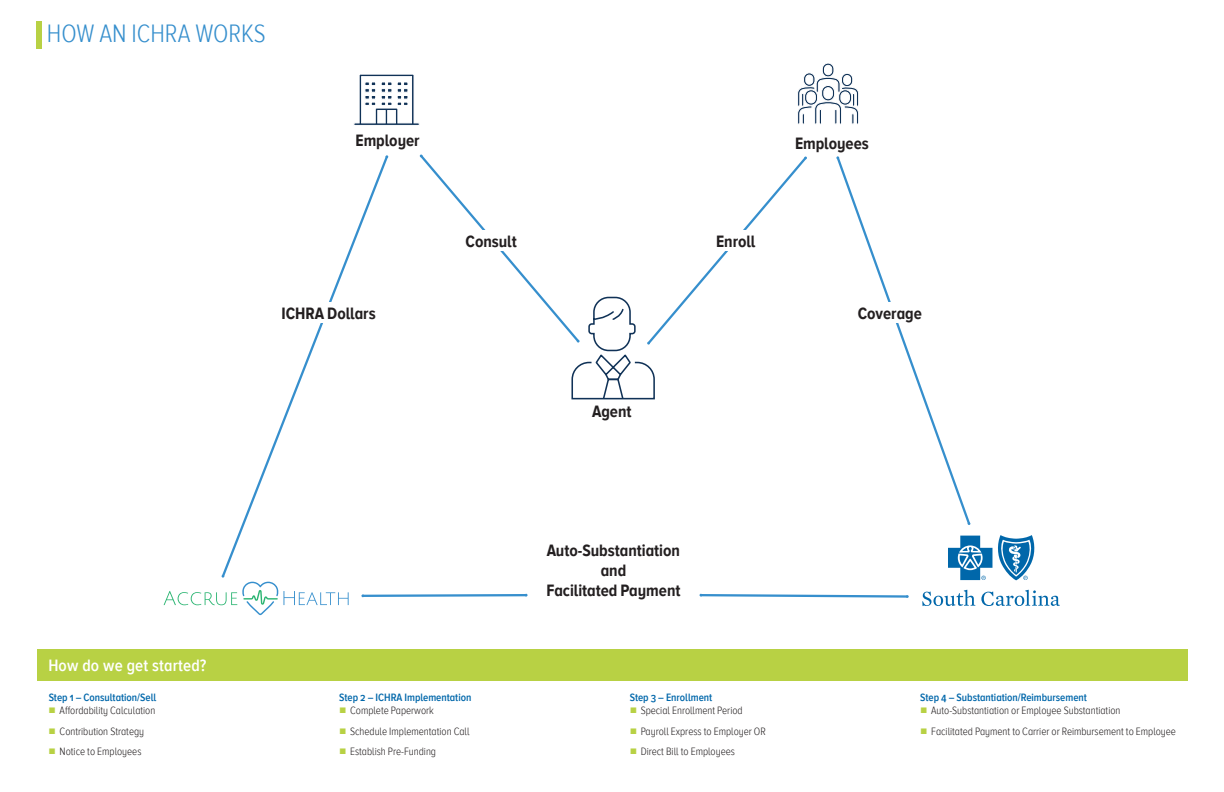
<style>
.page{position:relative;width:1224px;height:792px;background:#fff}
.page>*{position:absolute;margin:0;border:0;box-sizing:border-box;transform-origin:0 0}
.t1{font:300 26px "Proxima Nova A Cond";color:#368fcd}
.t2{font:700 17px/20.4px "Proxima Nova A Cond";color:#231f20;text-align:center}
.t3{font:600 17px "Proxima Nova A Cond";letter-spacing:.01em;color:#fff}
.t4{font:300 11px "Proxima Nova A Cond";color:#231f20}
.t5{font:600 11px "Proxima Nova A Cond";color:#0067aa}
.s1{color:#b8d144}
</style>
<div class="page">
<svg style="left:797px;top:63px;width:62px;height:61px"></svg>
<svg style="left:354px;top:74px;width:66px;height:51px"></svg>
<svg style="left:948px;top:535px;width:87px;height:45px"></svg>
<svg style="left:922px;top:590px;width:53px;height:16px"></svg>
<svg style="left:981px;top:590px;width:79px;height:16px"></svg>
<div style="left:37px;top:649px;width:1151px;height:31px;background:#b8d144"></div>
<div style="left:36px;top:22px;width:6px;height:27px;background:#b8d144"></div>
<svg style="left:222px;top:248px;width:128px;height:327px"></svg>
<svg style="left:164px;top:575px;width:185px;height:40px"></svg>
<svg style="left:837px;top:157px;width:134px;height:368px"></svg>
<svg style="left:350px;top:154px;width:457px;height:246px"></svg>
<div style="left:455px;top:230px;width:73px;height:21px;background:#fff"></div>
<div style="left:281px;top:302px;width:96px;height:21px;background:#fff"></div>
<div style="left:700px;top:230px;width:72px;height:21px;background:#fff"></div>
<div style="left:848px;top:302px;width:84px;height:21px;background:#fff"></div>
<svg style="left:361px;top:593px;width:167px;height:5px"></svg>
<svg style="left:699px;top:593px;width:210px;height:5px"></svg>
<h1 class="t1" style="left:47px;top:19px;width:220px">HOW AN ICHRA WORKS</h1>
<h2 class="t2" style="left:356px;top:130px;width:66px">Employer</h2>
<h2 class="t2" style="left:795px;top:134px;width:75px">Employees</h2>
<h2 class="t2" style="left:281px;top:304px;width:96px">ICHRA Dollars</h2>
<h2 class="t2" style="left:466px;top:232px;width:53px">Consult</h2>
<h2 class="t2" style="left:592px;top:401px;width:41px">Agent</h2>
<h2 class="t2" style="left:716px;top:232px;width:41px">Enroll</h2>
<h2 class="t2" style="left:858px;top:304px;width:66px">Coverage</h2>
<h2 class="t3" style="left:48px;top:656px;width:160px">How do we get started?</h2>
<p class="t5" style="left:49px;top:691px;width:109px">Step 1 – Consultation/Sell</p>
<p class="t4" style="left:49px;top:705px;width:108px"><span class="s1">■</span> Affordability Calculation</p>
<p class="t4" style="left:49px;top:725px;width:96px"><span class="s1">■</span> Contribution Strategy</p>
<p class="t4" style="left:49px;top:745px;width:94px"><span class="s1">■</span> Notice to Employees</p>
<p class="t5" style="left:339px;top:691px;width:134px">Step 2 – ICHRA Implementation</p>
<p class="t4" style="left:340px;top:705px;width:96px"><span class="s1">■</span> Complete Paperwork</p>
<p class="t4" style="left:340px;top:725px;width:131px"><span class="s1">■</span> Schedule Implementation Call</p>
<p class="t4" style="left:340px;top:745px;width:98px"><span class="s1">■</span> Establish Pre-Funding</p>
<h2 class="t2" style="left:546px;top:540px;width:136px">Auto-Substantiation and<br>Facilitated Payment</h2>
<p class="t5" style="left:630px;top:691px;width:84px">Step 3 – Enrollment</p>
<p class="t4" style="left:630px;top:705px;width:114px"><span class="s1">■</span> Special Enrollment Period</p>
<p class="t4" style="left:630px;top:725px;width:137px"><span class="s1">■</span> Payroll Express to Employer OR</p>
<p class="t4" style="left:630px;top:745px;width:106px"><span class="s1">■</span> Direct Bill to Employees</p>
<p class="t5" style="left:920px;top:691px;width:168px">Step 4 – Substantiation/Reimbursement</p>
<p class="t4" style="left:921px;top:705px;width:201px"><span class="s1">■</span> Auto-Substantiation or Employee Substantiation</p>
<p class="t4" style="left:921px;top:725px;width:257px"><span class="s1">■</span> Facilitated Payment to Carrier or Reimbursement to Employee</p>
</div>
